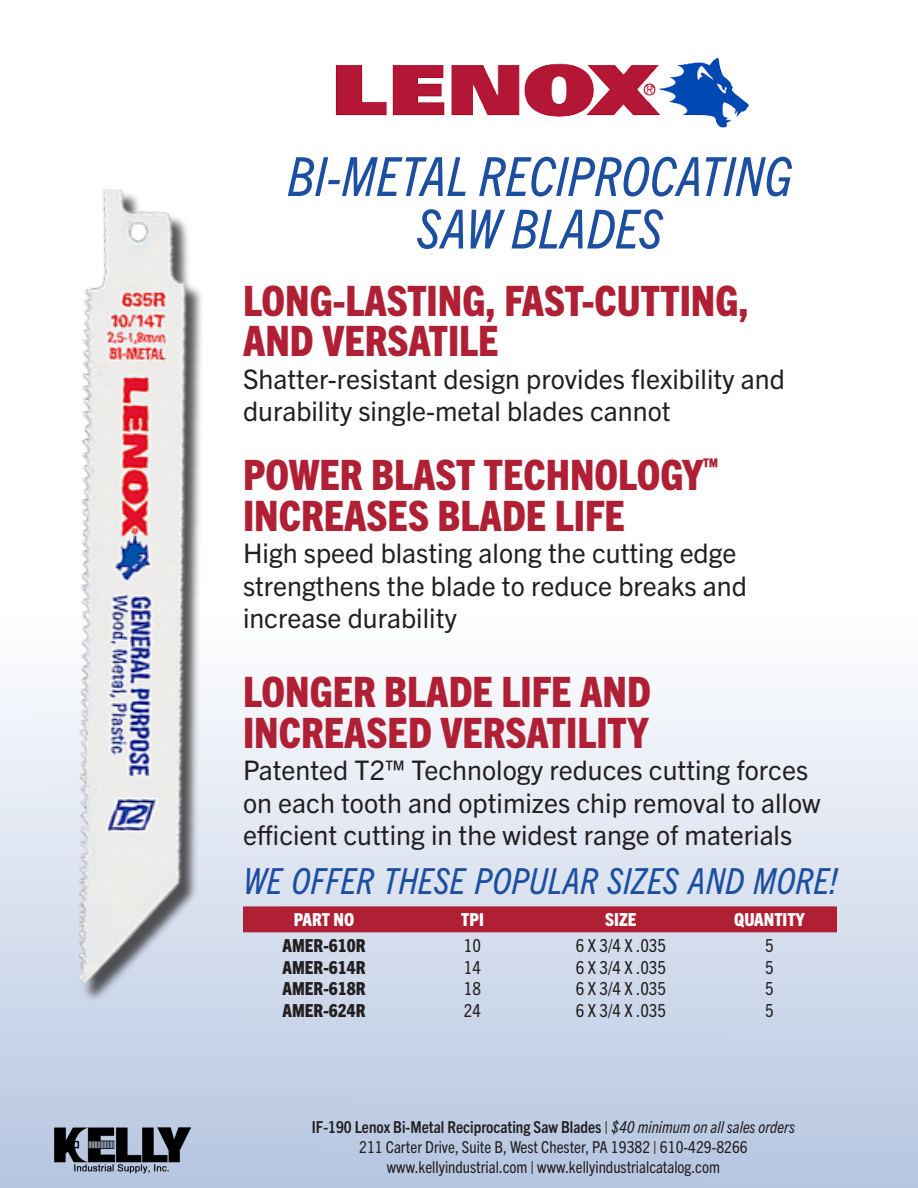
<style>
.page{position:relative;width:918px;height:1188px;background:#fff}
.page>*{position:absolute;margin:0;border:0;box-sizing:border-box;transform-origin:0 0}
.t1{font:italic condensed 54px "Trade Gothic Next LT Pro";color:#1d4fa1}
.t2{font:800 condensed 42px/40.5px "Trade Gothic Next LT Pro";color:#b02035}
.t3{font:italic condensed 36px "Trade Gothic Next LT Pro";color:#1d4fa1}
.t4{font:27px/32.4px "Trade Gothic Next LT Pro";color:#231f20}
.t5{font:condensed 18px "Trade Gothic Next LT Pro";color:#231f20}
.t6{font:800 condensed 18px "Trade Gothic Next LT Pro";color:#231f20}
.t7{font:800 condensed 18px "Trade Gothic Next LT Pro";color:#fff}
.t8{font:condensed 16.5px "Trade Gothic Next LT Pro";color:#231f20}
.t9{font:700 condensed 16.5px "Trade Gothic Next LT Pro";color:#231f20}
.s1{font-weight:400}
.s2{font-weight:400;font-style:italic}
</style>
<div class="page">
<svg style="left:0;top:686px;width:918px;height:502px;background:#d4ddec"></svg>
<img style="left:335px;top:57px;width:414px;height:71px">
<div style="left:80px;top:191px;width:124px;height:811px;background:#231f20;opacity:.75"></div>
<img style="left:54px;top:189px;width:146px;height:810px">
<div style="left:243px;top:906px;width:594px;height:26px;background:#b02035"></div>
<img style="left:54px;top:1128px;width:137px;height:46px">
<p class="t1" style="left:287px;top:140px;width:506px">BI-METAL RECIPROCATING</p>
<p class="t1" style="left:417px;top:192px;width:247px">SAW BLADES</p>
<p class="t2" style="left:243px;top:278px;width:507px">LONG-LASTING, FAST-CUTTING,</p>
<p class="t2" style="left:243px;top:318px;width:257px">AND VERSATILE</p>
<p class="t4" style="left:243px;top:361px;width:543px">Shatter-resistant design provides flexibility and durability single-metal blades cannot</p>
<p class="t2" style="left:243px;top:452px;width:477px">POWER BLAST TECHNOLOGY<sup>™<br></sup>INCREASES BLADE LIFE</p>
<p class="t4" style="left:243px;top:535px;width:506px">High speed blasting along the cutting edge strengthens the blade to reduce breaks and increase durability</p>
<p class="t2" style="left:243px;top:669px;width:410px">LONGER BLADE LIFE AND<br>INCREASED VERSATILITY</p>
<p class="t4" style="left:243px;top:752px;width:579px">Patented T2™ Technology reduces cutting forces on each tooth and optimizes chip removal to allow efficient cutting in the widest range of materials</p>
<p class="t3" style="left:243px;top:856px;width:596px">WE OFFER THESE POPULAR SIZES AND MORE!</p>
<p class="t7" style="left:294px;top:908px;width:62px">PART NO</p>
<p class="t7" style="left:461px;top:908px;width:24px">TPI</p>
<p class="t7" style="left:605px;top:908px;width:33px">SIZE</p>
<p class="t7" style="left:734px;top:908px;width:72px">QUANTITY</p>
<p class="t6" style="left:283px;top:933px;width:84px">AMER-610R</p>
<p class="t6" style="left:283px;top:955px;width:84px">AMER-614R</p>
<p class="t6" style="left:283px;top:977px;width:84px">AMER-618R</p>
<p class="t6" style="left:283px;top:998px;width:84px">AMER-624R</p>
<p class="t5" style="left:464px;top:933px;width:19px">10</p>
<p class="t5" style="left:464px;top:955px;width:19px">14</p>
<p class="t5" style="left:464px;top:977px;width:19px">18</p>
<p class="t5" style="left:464px;top:998px;width:19px">24</p>
<p class="t5" style="left:576px;top:933px;width:92px">6 X 3/4 X .035</p>
<p class="t5" style="left:576px;top:955px;width:92px">6 X 3/4 X .035</p>
<p class="t5" style="left:576px;top:977px;width:92px">6 X 3/4 X .035</p>
<p class="t5" style="left:576px;top:998px;width:92px">6 X 3/4 X .035</p>
<p class="t5" style="left:765px;top:933px;width:10px">5</p>
<p class="t5" style="left:765px;top:955px;width:10px">5</p>
<p class="t5" style="left:765px;top:977px;width:10px">5</p>
<p class="t5" style="left:765px;top:998px;width:10px">5</p>
<p class="t9" style="left:312px;top:1116px;width:485px">IF-190 Lenox Bi-Metal Reciprocating Saw Blades <span class="s1">|</span> <span class="s2">$40 minimum on all sales orders</span></p>
<p class="t8" style="left:359px;top:1136px;width:390px">211 Carter Drive, Suite B, West Chester, PA 19382 | 610-429-8266</p>
<p class="t8" style="left:387px;top:1156px;width:335px">www.kellyindustrial.com | www.kellyindustrialcatalog.com</p>
</div>
